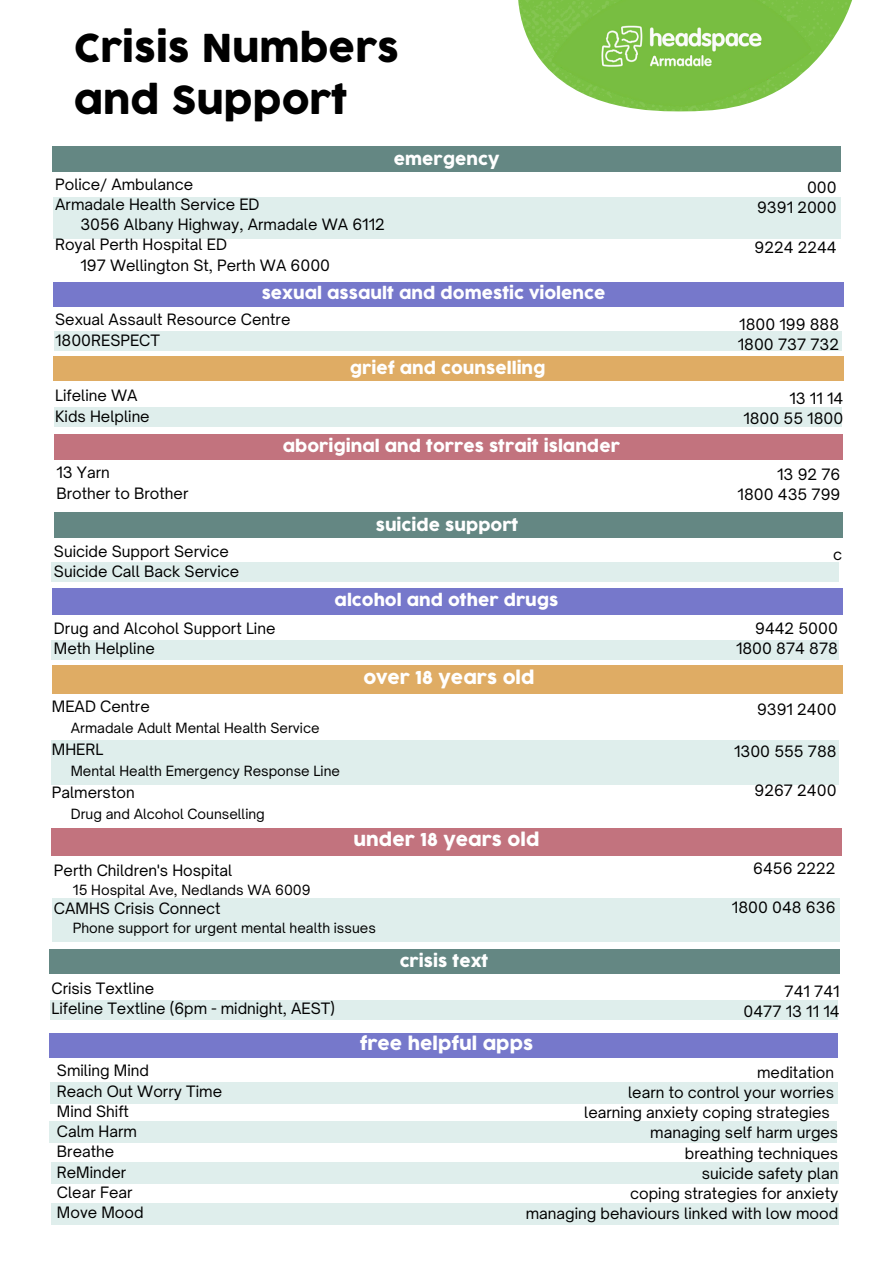
<style>
.page{position:relative;width:894px;height:1264px;background:#fff}
.page>*{position:absolute;margin:0;border:0;box-sizing:border-box;transform-origin:0 0}
.t1{font:37.95px/52.1px "Cocogoose Pro";color:#000}
.t2{font:17.55px "Cocogoose Pro";color:#fff}
.t3{font:16.05px "Cocogoose Pro";color:#fff}
.t4{font:15px "Open Sauce One";color:#000}
.t5{font:13.5px "Open Sauce One";color:#000}
</style>
<div class="page">
<div style="left:51px;top:562px;width:788px;height:20px;background:#dfeeec"></div>
<div style="left:54px;top:512px;width:787px;height:26px;background:#648783"></div>
<div style="left:52px;top:665px;width:789px;height:28px;background:#dfac64"></div>
<div style="left:51px;top:828px;width:790px;height:27px;background:#c2737e"></div>
<div style="left:49px;top:1033px;width:788px;height:24px;background:#7678cb"></div>
<div style="left:54px;top:407px;width:787px;height:20px;background:#dfeeec"></div>
<div style="left:54px;top:331px;width:787px;height:20px;background:#dfeeec"></div>
<div style="left:53px;top:356px;width:790px;height:25px;background:#dfac64"></div>
<div style="left:53px;top:146px;width:787px;height:26px;background:#648783"></div>
<div style="left:52px;top:588px;width:789px;height:26px;background:#7678cb"></div>
<div style="left:53px;top:281px;width:790px;height:25px;background:#7678cb"></div>
<div style="left:54px;top:434px;width:787px;height:26px;background:#c2737e"></div>
<div style="left:53px;top:197px;width:787px;height:42px;background:#dfeeec"></div>
<div style="left:51px;top:740px;width:788px;height:45px;background:#dfeeec"></div>
<div style="left:52px;top:898px;width:787px;height:43px;background:#dfeeec"></div>
<div style="left:50px;top:1082px;width:787px;height:22px;background:#dfeeec"></div>
<div style="left:49px;top:1121px;width:787px;height:22px;background:#dfeeec"></div>
<div style="left:51px;top:1162px;width:787px;height:22px;background:#dfeeec"></div>
<div style="left:51px;top:1203px;width:788px;height:22px;background:#dfeeec"></div>
<div style="left:51px;top:639px;width:788px;height:20px;background:#dfeeec"></div>
<div style="left:50px;top:999px;width:788px;height:20px;background:#dfeeec"></div>
<div style="left:50px;top:949px;width:789px;height:25px;background:#648783"></div>
<svg style="left:518px;top:0;width:334px;height:72px"></svg>
<img style="left:551px;top:0;width:260px;height:112px">
<p class="t1" style="left:74px;top:24px;width:327px">Crisis Numbers and Support</p>
<p class="t4" style="left:55px;top:175px;width:140px">Police/ Ambulance</p>
<p class="t4" style="left:55px;top:195px;width:206px">Armadale Health Service ED</p>
<p class="t4" style="left:80px;top:215px;width:306px">3056 Albany Highway, Armadale WA 6112</p>
<p class="t4" style="left:55px;top:235px;width:173px">Royal Perth Hospital ED</p>
<h2 class="t4" style="left:80px;top:256px;width:251px">197 Wellington St, Perth WA 6000</h2>
<p class="t3" style="left:394px;top:151px;width:107px">emergency</p>
<p class="t3" style="left:261px;top:286px;width:345px">sexual assault and domestic violence</p>
<p class="t4" style="left:55px;top:310px;width:237px">Sexual Assault Resource Centre</p>
<p class="t4" style="left:55px;top:330px;width:106px">1800RESPECT</p>
<p class="t4" style="left:55px;top:386px;width:84px">Lifeline WA</p>
<p class="t4" style="left:55px;top:406px;width:96px">Kids Helpline</p>
<p class="t3" style="left:350px;top:361px;width:197px">grief and counselling</p>
<p class="t4" style="left:56px;top:463px;width:55px">13 Yarn</p>
<h2 class="t4" style="left:56px;top:483px;width:134px">Brother to Brother</h2>
<p class="t4" style="left:54px;top:542px;width:176px">Suicide Support Service</p>
<p class="t4" style="left:54px;top:562px;width:187px">Suicide Call Back Service</p>
<p class="t4" style="left:54px;top:619px;width:223px">Drug and Alcohol Support Line</p>
<p class="t4" style="left:54px;top:639px;width:102px">Meth Helpline</p>
<p class="t3" style="left:283px;top:439px;width:338px">aboriginal and torres strait islander</p>
<p class="t3" style="left:375px;top:517px;width:144px">suicide support</p>
<p class="t3" style="left:334px;top:592px;width:225px">alcohol and other drugs</p>
<p class="t2" style="left:363px;top:669px;width:173px">over 18 years old</p>
<p class="t4" style="left:52px;top:697px;width:99px">MEAD Centre</p>
<p class="t5" style="left:71px;top:720px;width:250px">Armadale Adult Mental Health Service</p>
<h2 class="t4" style="left:52px;top:739px;width:53px">MHERL</h2>
<p class="t5" style="left:71px;top:762px;width:270px">Mental Health Emergency Response Line</p>
<p class="t4" style="left:52px;top:782px;width:84px">Palmerston</p>
<p class="t5" style="left:71px;top:805px;width:195px">Drug and Alcohol Counselling</p>
<h2 class="t2" style="left:353px;top:831px;width:187px">under 18 years old</h2>
<p class="t4" style="left:54px;top:860px;width:180px">Perth Children's Hospital</p>
<p class="t5" style="left:73px;top:881px;width:239px">15 Hospital Ave, Nedlands WA 6009</p>
<h2 class="t4" style="left:54px;top:898px;width:168px">CAMHS Crisis Connect</h2>
<p class="t5" style="left:73px;top:919px;width:304px">Phone support for urgent mental health issues</p>
<p class="t4" style="left:51px;top:979px;width:104px">Crisis Textline</p>
<p class="t4" style="left:51px;top:999px;width:285px">Lifeline Textline (6pm - midnight, AEST)</p>
<p class="t3" style="left:399px;top:953px;width:90px">crisis text</p>
<p class="t2" style="left:360px;top:1035px;width:175px">free helpful apps</p>
<p class="t4" style="left:806px;top:178px;width:31px">000</p>
<p class="t4" style="left:756px;top:198px;width:81px">9391 2000</p>
<p class="t4" style="left:754px;top:238px;width:84px">9224 2244</p>
<h2 class="t4" style="left:739px;top:315px;width:101px">1800 199 888</h2>
<p class="t4" style="left:737px;top:335px;width:103px">1800 737 732</p>
<p class="t4" style="left:789px;top:389px;width:55px">13 11 14</p>
<p class="t4" style="left:743px;top:409px;width:101px">1800 55 1800</p>
<p class="t4" style="left:776px;top:465px;width:65px">13 92 76</p>
<p class="t4" style="left:737px;top:485px;width:104px">1800 435 799</p>
<p class="t4" style="left:832px;top:545px;width:11px">c</p>
<h2 class="t4" style="left:755px;top:619px;width:84px">9442 5000</h2>
<p class="t4" style="left:735px;top:639px;width:103px">1800 874 878</p>
<p class="t4" style="left:756px;top:699px;width:81px">9391 2400</p>
<p class="t4" style="left:733px;top:742px;width:104px">1300 555 788</p>
<p class="t4" style="left:754px;top:781px;width:83px">9267 2400</p>
<p class="t4" style="left:753px;top:859px;width:84px">6456 2222</p>
<p class="t4" style="left:731px;top:897px;width:105px">1800 048 636</p>
<p class="t4" style="left:784px;top:981px;width:57px">741 741</p>
<p class="t4" style="left:743px;top:1001px;width:98px">0477 13 11 14</p>
<p class="t4" style="left:57px;top:1061px;width:93px">Smiling Mind</p>
<p class="t4" style="left:57px;top:1081px;width:167px">Reach Out Worry Time</p>
<h2 class="t4" style="left:57px;top:1101px;width:74px">Mind Shift</h2>
<p class="t4" style="left:57px;top:1122px;width:82px">Calm Harm</p>
<p class="t4" style="left:57px;top:1142px;width:59px">Breathe</p>
<p class="t4" style="left:57px;top:1162px;width:71px">ReMinder</p>
<p class="t4" style="left:57px;top:1182px;width:77px">Clear Fear</p>
<h2 class="t4" style="left:57px;top:1203px;width:88px">Move Mood</h2>
<p class="t4" style="left:757px;top:1062px;width:78px">meditation</p>
<p class="t4" style="left:628px;top:1082px;width:207px">learn to control your worries</p>
<p class="t4" style="left:584px;top:1103px;width:247px">learning anxiety coping strategies</p>
<p class="t4" style="left:650px;top:1123px;width:189px">managing self harm urges</p>
<h2 class="t4" style="left:684px;top:1143px;width:155px">breathing techniques</h2>
<p class="t4" style="left:701px;top:1163px;width:138px">suicide safety plan</p>
<p class="t4" style="left:630px;top:1184px;width:209px">coping strategies for anxiety</p>
<p class="t4" style="left:525px;top:1204px;width:314px">managing behaviours linked with low mood</p>
</div>
